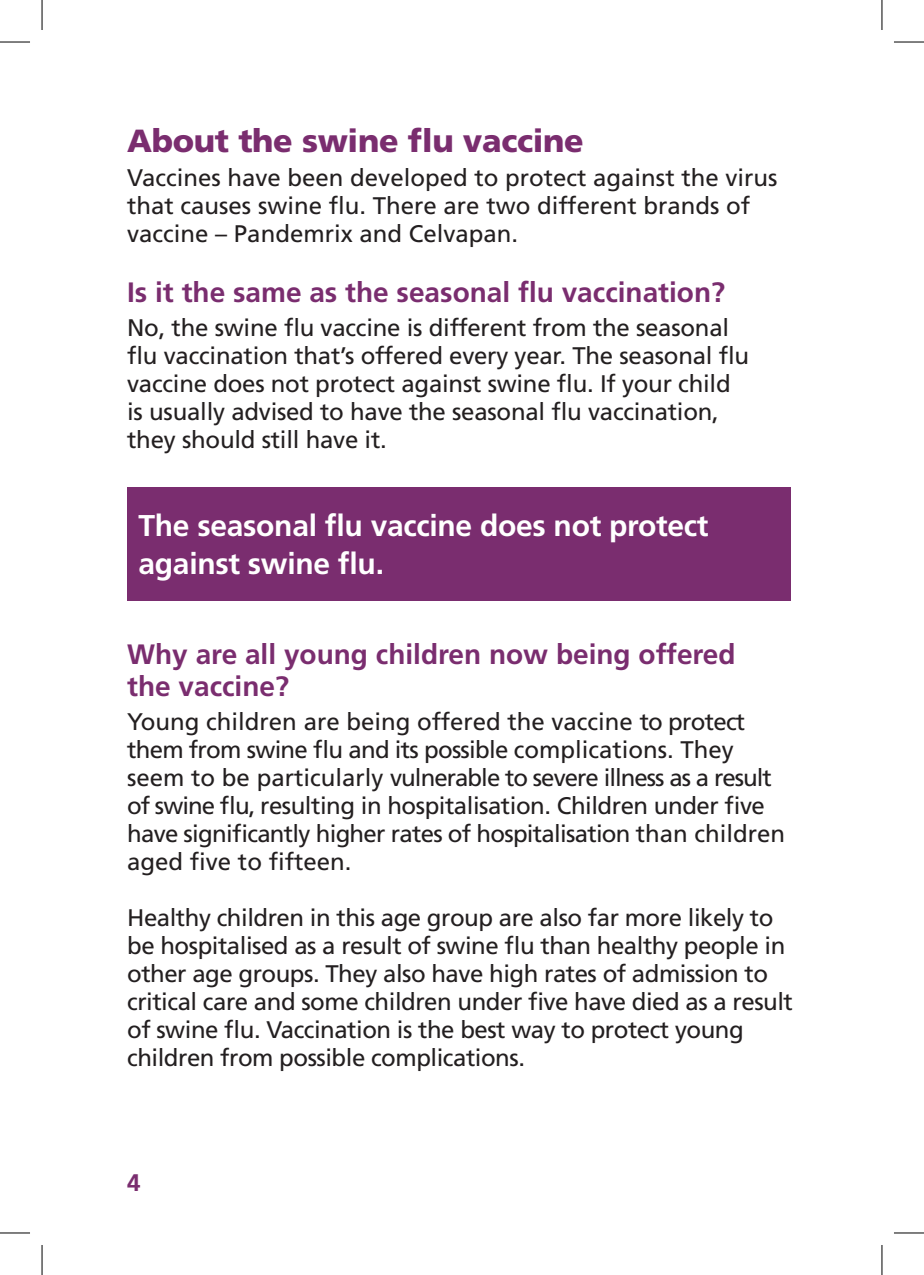
<style>
.page{position:relative;width:924px;height:1275px;background:#fff}
.page>*{position:absolute;margin:0;border:0;box-sizing:border-box;transform-origin:0 0}
.t1{font:900 32px "Frutiger";letter-spacing:-.01em;color:#7a2d6f}
.t2{font:700 30px/38px "Frutiger";letter-spacing:-.01em;color:#fff}
.t3{font:700 28px/32px "Frutiger";color:#7a2d6f}
.t4{font:24px/28px "Frutiger";letter-spacing:-.02em;color:#231f20}
.t5{font:24px/28px "Frutiger";color:#231f20}
.t6{font:700 24px "Frutiger";color:#7a2d6f}
</style>
<div class="page">
<div style="left:127px;top:487px;width:663px;height:113px;background:#7a2d6f"></div>
<hr style="left:0;top:42px;width:30px;height:1px;background:#000">
<hr style="left:893px;top:42px;width:30px;height:1px;background:#000">
<hr style="left:0;top:1232px;width:30px;height:1px;background:#000">
<hr style="left:893px;top:1232px;width:30px;height:1px;background:#000">
<hr style="left:42px;top:0;width:1px;height:30px;background:#000">
<hr style="left:42px;top:1245px;width:1px;height:30px;background:#000">
<hr style="left:881px;top:0;width:1px;height:30px;background:#000">
<hr style="left:881px;top:1245px;width:1px;height:30px;background:#000">
<h1 class="t1" style="left:127px;top:122px;width:458px">About the swine flu vaccine</h1>
<p class="t5" style="left:127px;top:164px;width:651px">Vaccines have been developed to protect against the virus that causes swine flu. There are two different brands of vaccine – Pandemrix and Celvapan.</p>
<p class="t3" style="left:127px;top:276px;width:599px">Is it the same as the seasonal flu vaccination?</p>
<p class="t4" style="left:127px;top:314px;width:623px">No, the swine flu vaccine is different from the seasonal flu vaccination that’s offered every year. The seasonal flu vaccine does not protect against swine flu. If your child is usually advised to have the seasonal flu vaccination, they should still have it.</p>
<p class="t2" style="left:138px;top:507px;width:571px">The seasonal flu vaccine does not protect against swine flu.</p>
<p class="t3" style="left:127px;top:638px;width:609px">Why are all young children now being offered the vaccine?</p>
<p class="t4" style="left:127px;top:707px;width:659px">Young children are being offered the vaccine to protect them from swine flu and its possible complications. They seem to be particularly vulnerable to severe illness as a result of swine flu, resulting in hospitalisation. Children under five have significantly higher rates of hospitalisation than children aged five to fifteen.</p>
<p class="t4" style="left:127px;top:903px;width:667px">Healthy children in this age group are also far more likely to be hospitalised as a result of swine flu than healthy people in other age groups. They also have high rates of admission to critical care and some children under five have died as a result of swine flu. Vaccination is the best way to protect young children from possible complications.</p>
<p class="t6" style="left:127px;top:1168px;width:15px">4</p>
</div>
